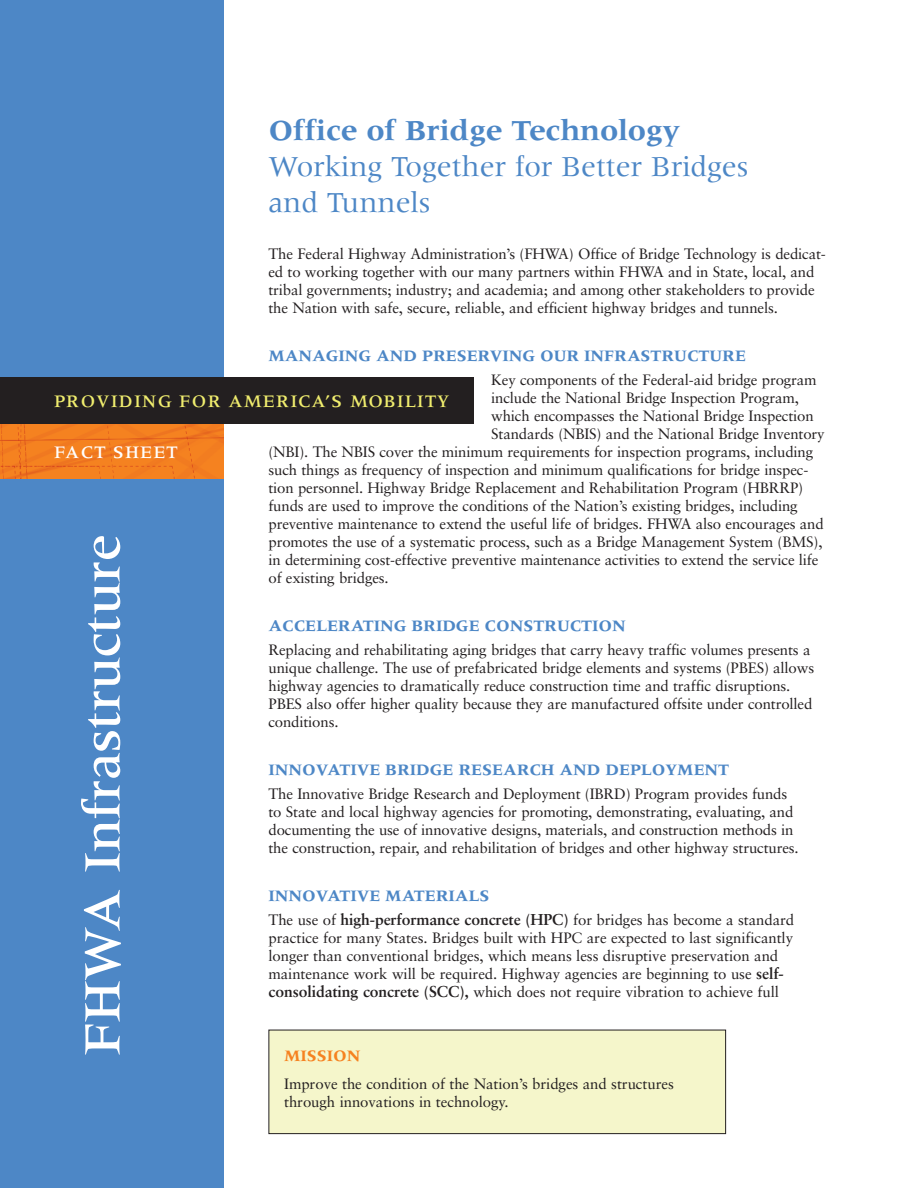
<style>
.page{position:relative;width:918px;height:1188px;background:#fff}
.page>*{position:absolute;margin:0;border:0;box-sizing:border-box;transform-origin:0 0}
.t1{font:500 54px "Meridien";color:#fff}
.t2{font:30px/36px "Meridien";letter-spacing:-.005em;color:#4d87c6}
.t3{font:700 30px "Meridien";letter-spacing:-.005em;color:#4d87c6}
.t4{font:500 18.3px "Meridien";letter-spacing:.055em;color:#f0ed6e}
.t5{font:500 18.3px "Meridien";letter-spacing:.055em;color:#fff}
.t6{font:700 16.5px "Meridien";letter-spacing:-.005em;color:#4d87c6}
.t7{font:700 16.5px "Meridien";letter-spacing:-.005em;color:#f58220}
.t8{font:15px/18px "Sabon";letter-spacing:-.01em;color:#231f20}
.s1{font-weight:700;font-size:15.75px}
</style>
<div class="page">
<div style="left:0;top:0;width:224px;height:1188px;background:#4d87c6"></div>
<img style="left:0;top:424px;width:224px;height:55px">
<div style="left:0;top:377px;width:473px;height:47px;background:#231f20"></div>
<div style="left:269px;top:1030px;width:457px;height:104px;background:#f5f6cb"></div>
<div style="left:268px;top:1030px;width:458px;height:104px;border:1px solid #231f20"></div>
<h2 class="t3" style="left:268px;top:119px;width:413px">Office of Bridge Technology</h2>
<h2 class="t2" style="left:268px;top:151px;width:481px">Working Together for Better Bridges and Tunnels</h2>
<p class="t8" style="left:268px;top:246px;width:559px">The Federal Highway Administration’s (FHWA) Office of Bridge Technology is dedicat&shy;ed to working together with our many partners within FHWA and in State, local, and tribal governments; industry; and academia; and among other stakeholders to provide the Nation with safe, secure, reliable, and efficient highway bridges and tunnels.</p>
<p class="t6" style="left:268px;top:349px;width:479px">MANAGING AND PRESERVING OUR INFRASTRUCTURE</p>
<p class="t8" style="left:491px;top:372px;width:327px">Key components of the Federal-aid bridge program</p>
<p class="t8" style="left:491px;top:390px;width:309px">include the National Bridge Inspection Program,</p>
<p class="t8" style="left:491px;top:408px;width:324px">which encompasses the National Bridge Inspection</p>
<p class="t8" style="left:491px;top:426px;width:335px">Standards (NBIS) and the National Bridge Inventory</p>
<p class="t8" style="left:268px;top:444px;width:546px">(NBI). The NBIS cover the minimum requirements for inspection programs, including</p>
<p class="t8" style="left:268px;top:462px;width:541px">such things as frequency of inspection and minimum qualifications for bridge inspec-</p>
<p class="t8" style="left:268px;top:480px;width:536px">tion personnel. Highway Bridge Replacement and Rehabilitation Program (HBRRP)</p>
<p class="t8" style="left:268px;top:498px;width:531px">funds are used to improve the conditions of the Nation’s existing bridges, including</p>
<p class="t8" style="left:268px;top:516px;width:557px">preventive maintenance to extend the useful life of bridges. FHWA also encourages and</p>
<p class="t8" style="left:268px;top:534px;width:556px">promotes the use of a systematic process, such as a Bridge Management System (BMS),</p>
<p class="t8" style="left:268px;top:552px;width:551px">in determining cost-effective preventive maintenance activities to extend the service life</p>
<p class="t8" style="left:268px;top:570px;width:122px">of existing bridges.</p>
<p class="t6" style="left:268px;top:619px;width:359px">ACCELERATING BRIDGE CONSTRUCTION</p>
<p class="t8" style="left:268px;top:642px;width:547px">Replacing and rehabilitating aging bridges that carry heavy traffic volumes presents a unique challenge. The use of prefabricated bridge elements and systems (PBES) allows highway agencies to dramatically reduce construction time and traffic disruptions.<br>PBES also offer higher quality because they are manufactured offsite under controlled conditions.</p>
<p class="t6" style="left:268px;top:763px;width:462px">INNOVATIVE BRIDGE RESEARCH AND DEPLOYMENT</p>
<p class="t8" style="left:268px;top:786px;width:532px">The Innovative Bridge Research and Deployment (IBRD) Program provides funds to State and local highway agencies for promoting, demonstrating, evaluating, and documenting the use of innovative designs, materials, and construction methods in the construction, repair, and rehabilitation of bridges and other highway structures.</p>
<p class="t6" style="left:268px;top:889px;width:222px">INNOVATIVE MATERIALS</p>
<p class="t8" style="left:268px;top:912px;width:527px">The use of <span class="s1">high-performance concrete (HPC)</span> for bridges has become a standard practice for many States. Bridges built with HPC are expected to last significantly longer than conventional bridges, which means less disruptive preservation and maintenance work will be required. Highway agencies are beginning to use <span class="s1">self&shy;consolidating concrete (SCC),</span> which does not require vibration to achieve full</p>
<p class="t4" style="left:54px;top:394px;width:397px">PROVIDING FOR AMERICA’S MOBILITY</p>
<p class="t5" style="left:54px;top:445px;width:125px">FACT SHEET</p>
<h1 class="t1" style="left:81px;top:1055px;width:523px;rotate:-90deg">FHWA Infrastructure</h1>
<p class="t7" style="left:284px;top:1050px;width:78px">MISSION</p>
<p class="t8" style="left:284px;top:1076px;width:391px">Improve the condition of the Nation’s bridges and structures through innovations in technology.</p>
</div>
